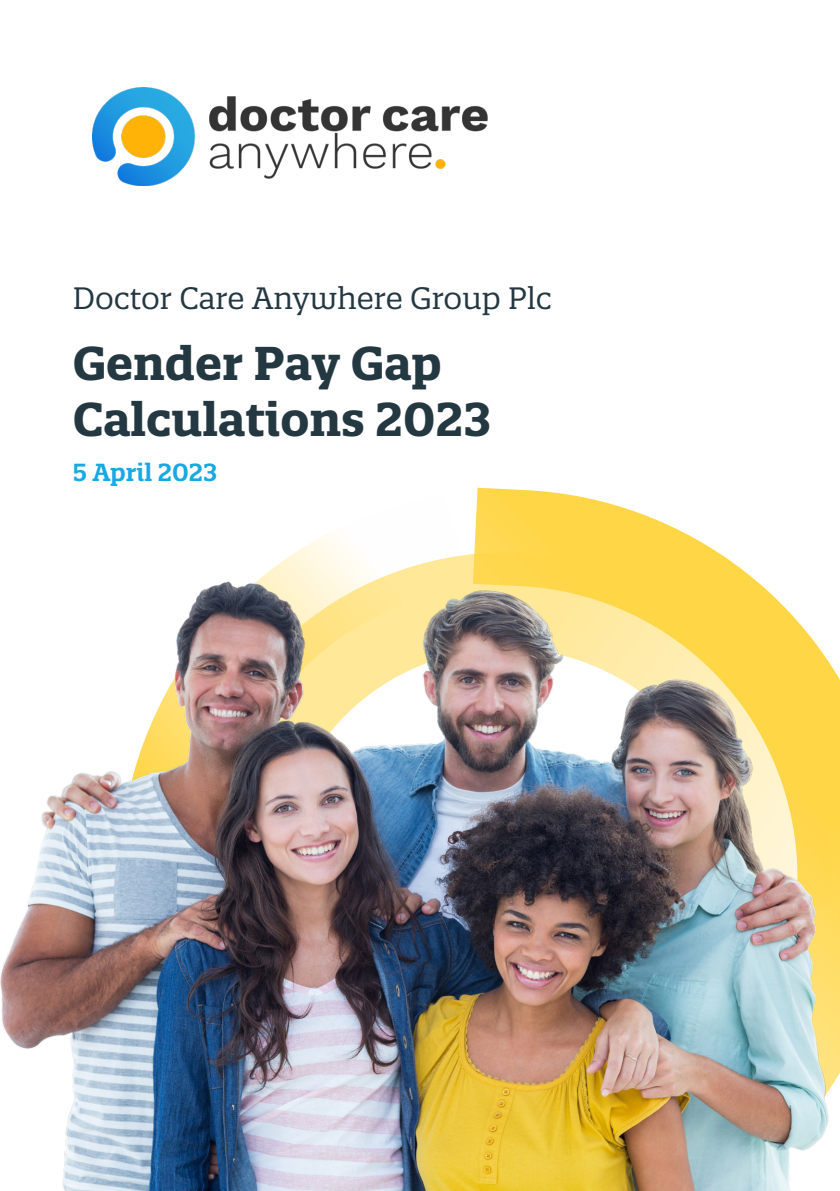
<style>
.page{position:relative;width:840px;height:1191px;background:#fff}
.page>*{position:absolute;margin:0;border:0;box-sizing:border-box;transform-origin:0 0}
.t1{font:700 46px/55.2px "Quatro Slab";color:#243842}
.t2{font:30px "Quatro Slab";color:#243842}
.t3{font:600 24px "Quatro Slab";color:#17a9e1}
</style>
<div class="page">
<svg style="left:474px;top:488px;width:365px;height:634px"></svg>
<svg style="left:227px;top:549px;width:605px;height:361px"></svg>
<img style="left:0;top:582px;width:828px;height:609px">
<img style="left:92px;top:88px;width:396px;height:98px">
<p class="t2" style="left:73px;top:279px;width:480px">Doctor Care Anywhere Group Plc</p>
<p class="t1" style="left:73px;top:336px;width:420px">Gender Pay Gap<br>Calculations 2023</p>
<p class="t3" style="left:73px;top:457px;width:146px">5 April 2023</p>
</div>
